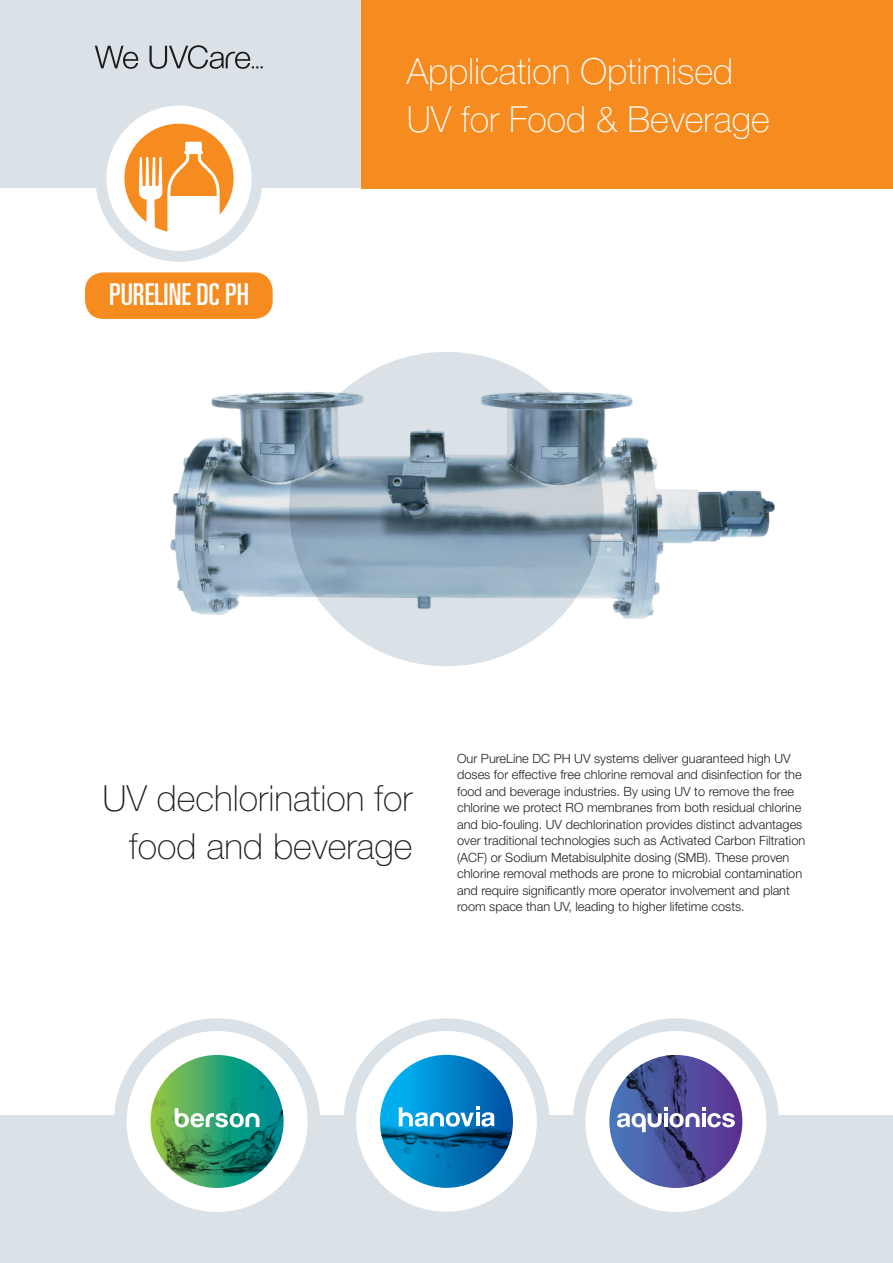
<style>
.page{position:relative;width:893px;height:1263px;background:#fff}
.page>*{position:absolute;margin:0;border:0;box-sizing:border-box;transform-origin:0 0}
.t1{font:100 36px/48px "Helvetica Neue LT Std";color:#fff}
.t2{font:100 36px/48px "Helvetica Neue LT Std";color:#231f20;text-align:right}
.t3{font:ultra-condensed 30.15px "Univers LT Std";color:#fff}
.t4{font:300 12.75px/16.5px "Helvetica Neue LT Std";color:#231f20}
</style>
<div class="page">
<div style="left:0;top:0;width:893px;height:188px;background:#dae2e7"></div>
<div style="left:0;top:1116px;width:893px;height:147px;background:#dae2e7"></div>
<div style="left:114px;top:1018px;width:206px;height:206px;background:#dae2e7;border-radius:50%"></div>
<div style="left:127px;top:1031px;width:181px;height:181px;background:#fff;border-radius:50%"></div>
<img style="left:151px;top:1055px;width:127px;height:133px">
<svg style="left:151px;top:1055px;width:133px;height:133px;background:#309666"></svg>
<svg style="left:175px;top:1108px;width:84px;height:19px"></svg>
<div style="left:573px;top:1018px;width:206px;height:206px;background:#dae2e7;border-radius:50%"></div>
<div style="left:585px;top:1031px;width:181px;height:181px;background:#fff;border-radius:50%"></div>
<img style="left:615px;top:1055px;width:127px;height:133px">
<svg style="left:609px;top:1055px;width:133px;height:133px;background:#4c4f98"></svg>
<svg style="left:617px;top:1107px;width:118px;height:25px"></svg>
<div style="left:343px;top:1018px;width:206px;height:206px;background:#dae2e7;border-radius:50%"></div>
<div style="left:356px;top:1031px;width:181px;height:181px;background:#fff;border-radius:50%"></div>
<img style="left:380px;top:1105px;width:133px;height:83px">
<svg style="left:380px;top:1055px;width:133px;height:133px;background:#017aba"></svg>
<svg style="left:399px;top:1106px;width:95px;height:21px"></svg>
<svg style="left:95px;top:45px;width:168px;height:24px"></svg>
<div style="left:85px;top:272px;width:188px;height:47px;background:#f68b1f;border-radius:18px"></div>
<div style="left:95px;top:95px;width:168px;height:167px;background:#dae2e7;border-radius:50%"></div>
<div style="left:106px;top:106px;width:146px;height:145px;background:#fff;border-radius:50%"></div>
<div style="left:124px;top:124px;width:110px;height:109px;background:#f68b1f;border-radius:50%"></div>
<svg style="left:139px;top:142px;width:81px;height:91px"></svg>
<div style="left:361px;top:0;width:532px;height:188px;background:#f68b1f"></div>
<div style="left:289px;top:352px;width:315px;height:314px;background:#dae2e7;border-radius:50%"></div>
<img style="left:170px;top:366px;width:605px;height:271px">
<p class="t3" style="left:109px;top:277px;width:142px">PURELINE DC PH</p>
<p class="t1" style="left:407px;top:47px;width:364px">Application Optimised<br>UV for Food &amp; Beverage</p>
<p class="t2" style="left:103px;top:774px;width:311px">UV dechlorination for food and beverage</p>
<p class="t4" style="left:457px;top:749px;width:350px">Our PureLine DC PH UV systems deliver guaranteed high UV doses for effective free chlorine removal and disinfection for the food and beverage industries. By using UV to remove the free chlorine we protect RO membranes from both residual chlorine and bio-fouling. UV dechlorination provides distinct advantages over traditional technologies such as Activated Carbon Filtration (ACF) or Sodium Metabisulphite dosing (SMB). These proven chlorine removal methods are prone to microbial contamination and require significantly more operator involvement and plant room space than UV, leading to higher lifetime costs.</p>
</div>
